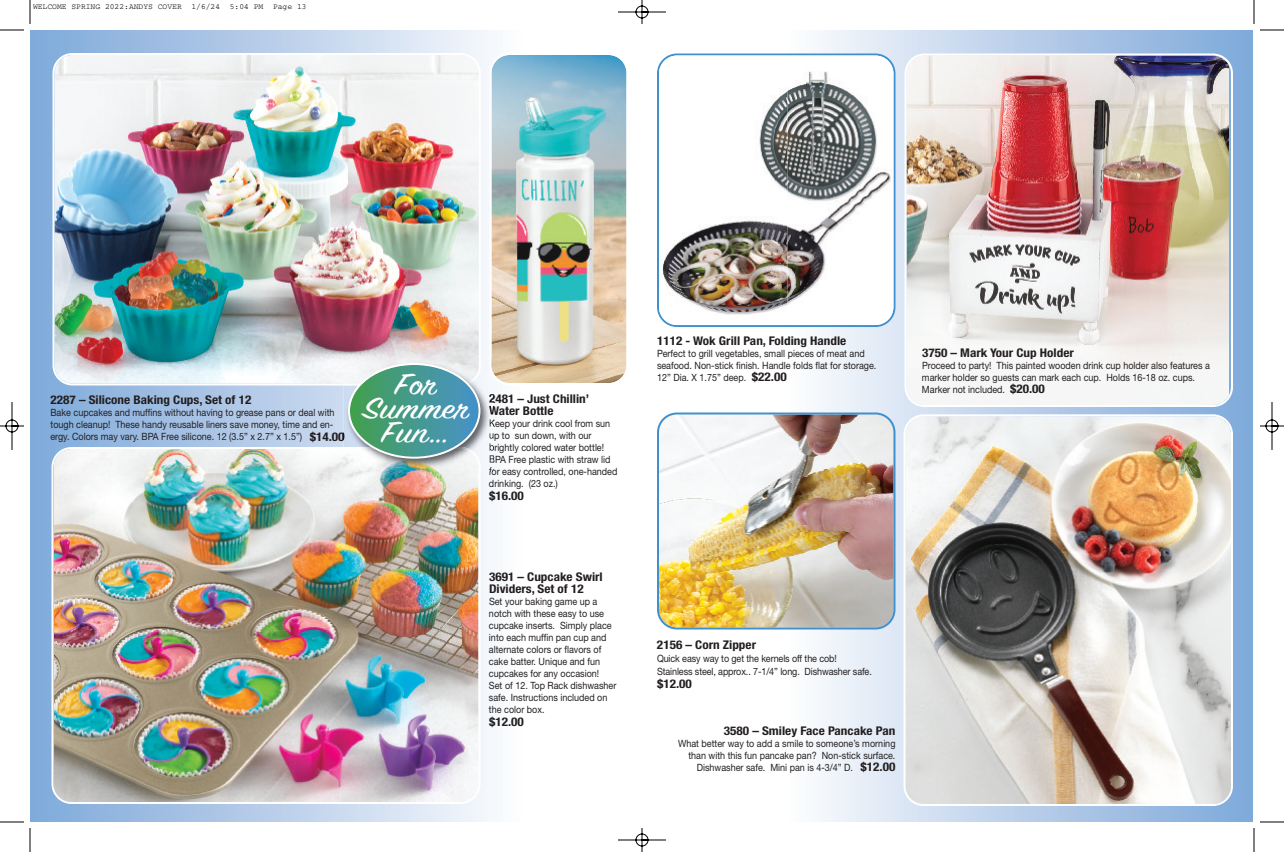
<style>
.page{position:relative;width:1284px;height:852px;background:#fff}
.page>*{position:absolute;margin:0;border:0;box-sizing:border-box;transform-origin:0 0}
.t1{font:33px/24px "Sign Painter House Script";color:#fff;text-align:center;scale:1.22 1}
.t2{font:700 condensed 12px/12px "Helvetica Neue";color:#231f20;scale:1.1 1}
.t3{font:10px/12px "Helvetica Neue";color:#231f20;scale:.9 1}
.t4{font:8px "Courier";color:#000}
.s1{font-weight:700;font-stretch:condensed;font-size:12px}
</style>
<div class="page">
<img style="left:0;top:0;width:1284px;height:852px">
<p class="t4" style="left:33px;top:4px;width:275px">WELCOME SPRING 2022:ANDYS COVER 1/6/24 5:04 PM Page 13</p>
<p class="t2" style="left:51px;top:392px;width:184px">2287 – Silicone Baking Cups, Set of 12</p>
<p class="t3" style="left:50px;top:407px;width:328px">Bake cupcakes and muffins without having to grease pans or deal with tough cleanup! These handy reusable liners save money, time and en&shy;ergy. Colors may vary. BPA Free silicone. 12 (3.5” x 2.7” x 1.5”) <span class="s1">$14.00</span></p>
<h1 class="t1" style="left:363px;top:371px;width:88px">For<br>Summer<br>Fun...</h1>
<p class="t2" style="left:489px;top:391px;width:93px">2481 – Just Chillin’<br>Water Bottle</p>
<p class="t3" style="left:489px;top:418px;width:144px">Keep your drink cool from sun up to sun down, with our brightly colored water bottle!<br>BPA Free plastic with straw lid for easy controlled, one-handed drinking. (23 oz.)</p>
<p class="t2" style="left:489px;top:488px;width:33px">$16.00</p>
<p class="t2" style="left:489px;top:569px;width:105px">3691 – Cupcake Swirl<br>Dividers, Set of 12</p>
<p class="t3" style="left:489px;top:596px;width:143px">Set your baking game up a notch with these easy to use cupcake inserts. Simply place into each muffin pan cup and alternate colors or flavors of cake batter. Unique and fun cupcakes for any occasion!<br>Set of 12. Top Rack dishwasher safe. Instructions included on the color box.</p>
<p class="t2" style="left:489px;top:714px;width:33px">$12.00</p>
<p class="t2" style="left:657px;top:334px;width:174px">1112 - Wok Grill Pan, Folding Handle</p>
<p class="t3" style="left:657px;top:348px;width:245px">Perfect to grill vegetables, small pieces of meat and seafood. Non-stick finish. Handle folds flat for storage.<br>12” Dia. X 1.75” deep. <span class="s1">$22.00</span></p>
<p class="t2" style="left:922px;top:346px;width:140px">3750 – Mark Your Cup Holder</p>
<p class="t3" style="left:922px;top:360px;width:321px">Proceed to party! This painted wooden drink cup holder also features a marker holder so guests can mark each cup. Holds 16-18 oz. cups.<br>Marker not included. <span class="s1">$20.00</span></p>
<p class="t2" style="left:657px;top:638px;width:92px">2156 – Corn Zipper</p>
<p class="t3" style="left:657px;top:653px;width:240px;line-height:13px">Quick easy way to get the kernels off the cob!<br>Stainless steel, approx.. 7-1/4” long. Dishwasher safe.</p>
<p class="t2" style="left:657px;top:677px;width:33px">$12.00</p>
<p class="t2" style="left:724px;top:724px;width:158px">3580 – Smiley Face Pancake Pan</p>
<p class="t3" style="left:678px;top:738px;width:243px;text-align:right">What better way to add a smile to someone’s morning than with this fun pancake pan? Non-stick surface.<br>Dishwasher safe. Mini pan is 4-3/4” D. <span class="s1">$12.00</span></p>
</div>
